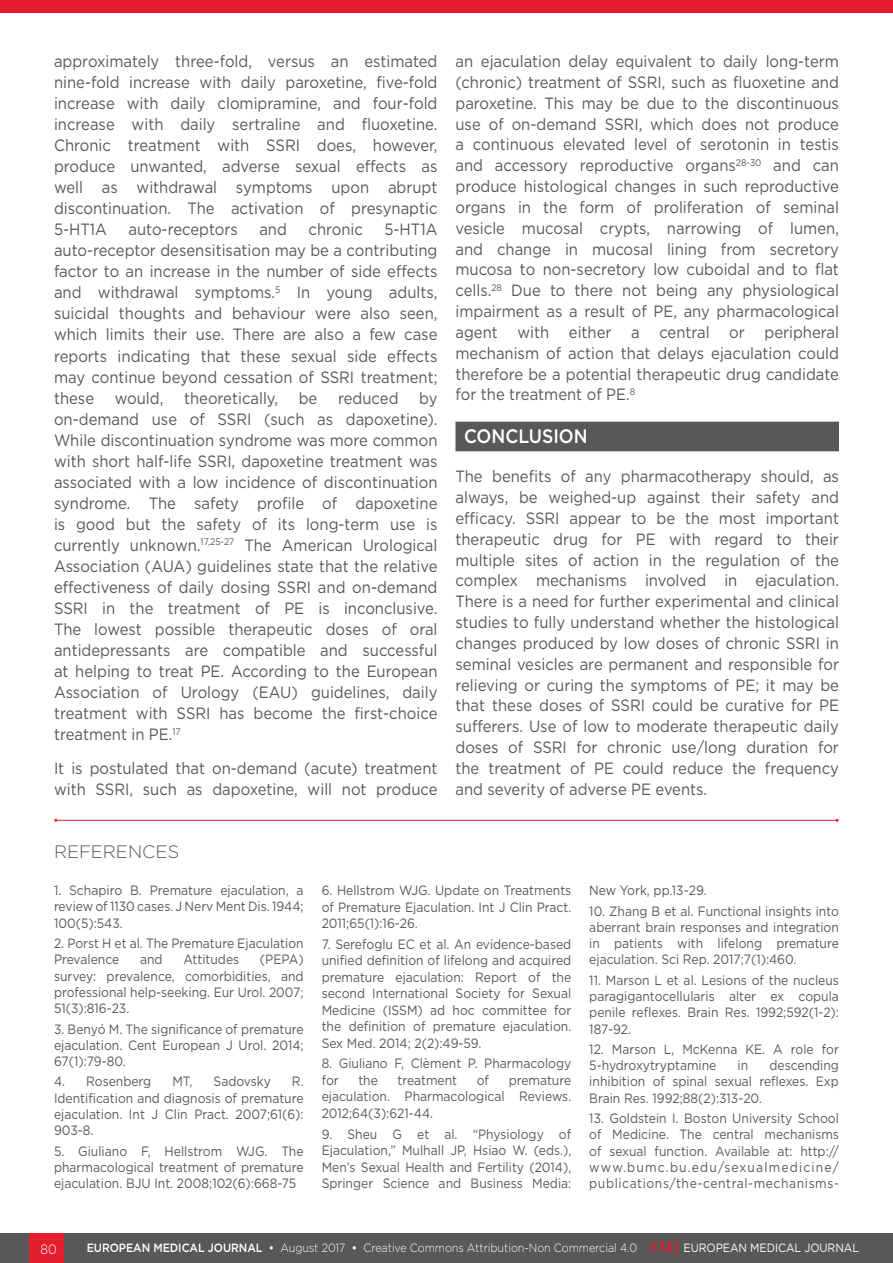
<style>
.page{position:relative;width:893px;height:1263px;background:#fff}
.page>*{position:absolute;margin:0;border:0;box-sizing:border-box;transform-origin:0 0}
._8__Heading_1{font:500 19.5px "Gotham";color:#fff;scale:.9 1}
._18__References_titl{font:300 18px "Gotham";color:#57585a}
._11__Main_text{font:16.35px/21px "Gotham";color:#575756;text-align:justify;scale:.91 1}
._19__References_text{font:13.5px/16.2px "Gotham";color:#57585a;text-align:justify;scale:.9 1}
.t1{font:300 13.5px "Gotham";color:#fff;scale:.9 1}
.t2{font:300 12px "Gotham";letter-spacing:-.005em;color:#fff;scale:.9 1}
.s1{font-weight:500}
.s2{font-family:"Palatino Linotype";font-weight:700;font-size:15px;color:#e41d2f}
.s3{font-weight:400}
</style>
<div class="page">
<div style="left:0;top:1233px;width:893px;height:30px;background:#57585a"></div>
<div style="left:30px;top:1233px;width:34px;height:30px;background:#e41d2f"></div>
<div style="left:455px;top:422px;width:384px;height:29px;background:#57585a"></div>
<div style="left:0;top:0;width:893px;height:12px;background:#e41d2f"></div>
<hr style="left:56px;top:820px;width:781px;height:1px;background:#e41d2f">
<p class="_11__Main_text" style="left:54px;top:50px;width:423px">approximately three-fold, versus an estimated nine-fold increase with daily paroxetine, five-fold increase with daily clomipramine, and four-fold increase with daily sertraline and fluoxetine.<br>Chronic treatment with SSRI does, however, produce unwanted, adverse sexual effects as well as withdrawal symptoms upon abrupt discontinuation. The activation of presynaptic 5-HT1A</p>
<p class="_11__Main_text" style="left:129px;top:219px;width:122px">auto-receptors</p>
<p class="_11__Main_text" style="left:259px;top:219px;width:32px">and</p>
<p class="_11__Main_text" style="left:308px;top:219px;width:61px">chronic</p>
<p class="_11__Main_text" style="left:54px;top:219px;width:423px;text-indent:330px">5-HT1A auto-receptor desensitisation may be a contributing factor to an increase in the number of side effects and withdrawal symptoms.<sup>5</sup> In young adults, suicidal thoughts and behaviour were also seen, which limits their use. There are also a few case reports indicating that these sexual side effects may continue beyond cessation of SSRI treatment; these</p>
<p class="_11__Main_text" style="left:54px;top:387px;width:423px;text-indent:365px">by on-demand use of SSRI (such as dapoxetine).<br>While discontinuation syndrome was more common with short half-life SSRI, dapoxetine treatment was associated with a low incidence of discontinuation syndrome. The safety profile of dapoxetine is good but the safety of its long-term use is currently unknown.<sup>17,25-27</sup> The American Urological Association (AUA) guidelines state that the relative effectiveness of daily dosing SSRI and on-demand SSRI in the treatment of PE is inconclusive.<br>The lowest possible therapeutic doses of oral antidepressants are compatible and successful at helping to treat PE. According to the European Association of Urology (EAU) guidelines, daily treatment with SSRI has become the first-choice treatment in PE.<sup>17</sup></p>
<p class="_11__Main_text" style="left:54px;top:757px;width:423px">It is postulated that on-demand (acute) treatment with SSRI, such as dapoxetine, will not produce</p>
<p class="_11__Main_text" style="left:115px;top:387px;width:55px">would,</p>
<p class="_11__Main_text" style="left:184px;top:387px;width:105px">theoretically,</p>
<p class="_11__Main_text" style="left:299px;top:387px;width:22px">be</p>
<p class="_11__Main_text" style="left:338px;top:387px;width:68px">reduced</p>
<p class="_11__Main_text" style="left:455px;top:51px;width:423px">an ejaculation delay equivalent to daily long-term (chronic) treatment of SSRI, such as fluoxetine and paroxetine. This may be due to the discontinuous use of on-demand SSRI, which does not produce a continuous elevated level of serotonin in testis and accessory reproductive organs<sup>28-30</sup> and can produce histological changes in such reproductive organs in the form of proliferation of seminal vesicle mucosal crypts, narrowing of lumen, and change in mucosal lining from secretory mucosa to non-secretory low cuboidal and to flat cells.<sup>28</sup> Due to there not being any physiological impairment as a result of PE, any pharmacological agent with either a central or peripheral mechanism of action that delays ejaculation could therefore be a potential therapeutic drug candidate for the treatment of PE.<sup>8</sup></p>
<p class="_8__Heading_1" style="left:464px;top:423px;width:139px">CONCLUSION</p>
<p class="_11__Main_text" style="left:455px;top:466px;width:423px">The benefits of any pharmacotherapy should, as always, be weighed-up against their safety and efficacy. SSRI appear to be the most important therapeutic drug for PE with regard to their multiple sites of action in the regulation of the complex mechanisms involved in ejaculation.<br>There is a need for further experimental and clinical studies to fully understand whether the histological changes produced by low doses of chronic SSRI in seminal vesicles are permanent and responsible for relieving or curing the symptoms of PE; it may be that these doses of SSRI could be curative for PE sufferers. Use of low to moderate therapeutic daily doses of SSRI for chronic use/long duration for the treatment of PE could reduce the frequency and severity of adverse PE events.</p>
<p class="_18__References_titl" style="left:54px;top:841px;width:127px">REFERENCES</p>
<p class="_19__References_text" style="left:54px;top:882px;width:279px">1. Schapiro B. Premature ejaculation, a review of 1130 cases. J Nerv Ment Dis. 1944; 100(5):543.</p>
<p class="_19__References_text" style="left:54px;top:935px;width:279px">2. Porst H et al. The Premature Ejaculation<br>Prevalence</p>
<p class="_19__References_text" style="left:140px;top:951px;width:27px">and</p>
<p class="_19__References_text" style="left:183px;top:951px;width:64px">Attitudes</p>
<p class="_19__References_text" style="left:54px;top:951px;width:279px;text-indent:206px">(PEPA) survey: prevalence, comorbidities, and professional help-seeking. Eur Urol. 2007; 51(3):816-23.</p>
<p class="_19__References_text" style="left:54px;top:1020px;width:279px">3. Benyó M. The significance of premature ejaculation. Cent European J Urol. 2014; 67(1):79-80.</p>
<p class="_19__References_text" style="left:54px;top:1073px;width:110px">4. Rosenberg</p>
<p class="_19__References_text" style="left:172px;top:1073px;width:24px">MT,</p>
<p class="_19__References_text" style="left:214px;top:1073px;width:65px">Sadovsky</p>
<p class="_19__References_text" style="left:54px;top:1073px;width:279px;text-indent:238px">R.<br>Identification and diagnosis of premature ejaculation. Int J Clin Pract. 2007;61(6):<br>903-8.</p>
<p class="_19__References_text" style="left:54px;top:1142px;width:279px">5. Giuliano F, Hellstrom WJG. The pharmacological treatment of premature ejaculation. BJU Int. 2008;102(6):668-75</p>
<p class="_19__References_text" style="left:322px;top:882px;width:279px">6. Hellstrom WJG. Update on Treatments of Premature Ejaculation. Int J Clin Pract.<br>2011;65(1):16-26.</p>
<p class="_19__References_text" style="left:322px;top:935px;width:279px">7. Serefoglu EC et al. An evidence-based unified definition of lifelong and acquired premature ejaculation: Report of the second International Society for Sexual Medicine (ISSM) ad hoc committee for the definition of premature ejaculation.<br>Sex Med. 2014; 2(2):49-59.</p>
<p class="_19__References_text" style="left:322px;top:1055px;width:279px">8. Giuliano F, Clèment P. Pharmacology for</p>
<p class="_19__References_text" style="left:358px;top:1072px;width:23px">the</p>
<p class="_19__References_text" style="left:397px;top:1072px;width:68px">treatment</p>
<p class="_19__References_text" style="left:477px;top:1072px;width:15px">of</p>
<p class="_19__References_text" style="left:322px;top:1072px;width:279px;text-indent:187px">premature ejaculation. Pharmacological Reviews.<br>2012;64(3):621-44.</p>
<p class="_19__References_text" style="left:322px;top:1125px;width:279px">9. Sheu G et al. “Physiology of Ejaculation,” Mulhall JP, Hsiao W. (eds.), Men’s Sexual Health and Fertility (2014), Springer Science and Business Media:</p>
<p class="_19__References_text" style="left:589px;top:882px;width:132px">New York, pp.13-29.</p>
<p class="_19__References_text" style="left:589px;top:902px;width:279px">10. Zhang B et al. Functional insights into aberrant brain responses and integration in patients with lifelong premature ejaculation. Sci Rep. 2017;7(1):460.</p>
<p class="_19__References_text" style="left:589px;top:972px;width:279px">11. Marson L et al. Lesions of the nucleus paragigantocellularis alter ex copula penile reflexes. Brain Res. 1992;592(1-2):<br>187-92.</p>
<p class="_19__References_text" style="left:589px;top:1041px;width:279px">12. Marson L, McKenna KE. A role for<br>5-hydroxytryptamine</p>
<p class="_19__References_text" style="left:589px;top:1057px;width:279px;text-indent:180px">descending inhibition of spinal sexual reflexes. Exp Brain Res. 1992;88(2):313-20.</p>
<p class="_19__References_text" style="left:589px;top:1110px;width:279px">13. Goldstein I. Boston University School of Medicine. The central mechanisms of sexual function. Available at: http:// www.bumc.bu.edu/sexualmedicine/ publications/the-central-mechanisms-</p>
<p class="_19__References_text" style="left:738px;top:1057px;width:13px">in</p>
<p class="t1" style="left:40px;top:1240px;width:20px">80</p>
<p class="t2" style="left:87px;top:1240px;width:859px"><span class="s1">EUROPEAN MEDICAL JOURNAL •</span> August 2017 <span class="s1">•</span> Creative Commons Attribution-Non Commercial 4.0 <span class="s2">EMJ</span> <span class="s3">EUROPEAN MEDICAL JOURNAL</span></p>
</div>
